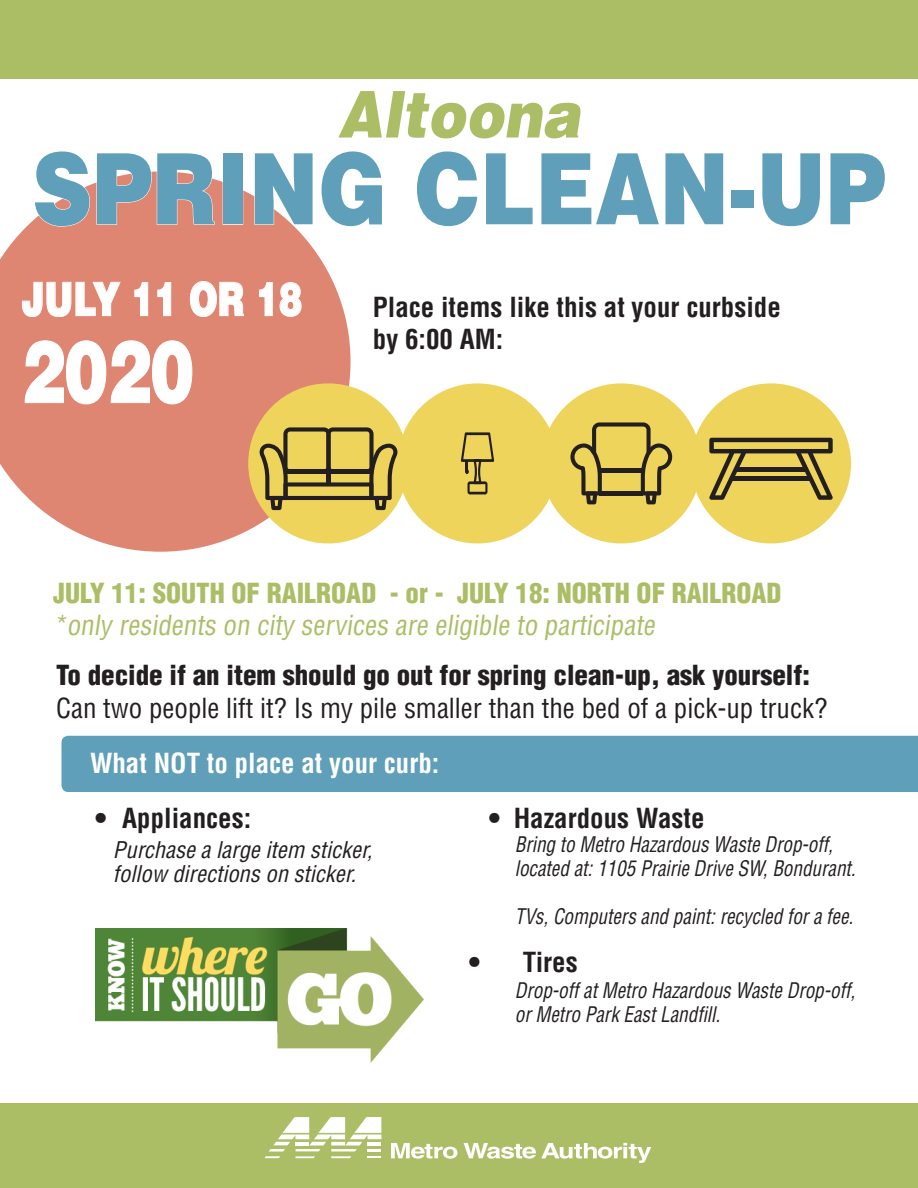
<style>
.page{position:relative;width:918px;height:1188px;background:#fff}
.page>*{position:absolute;margin:0;border:0;box-sizing:border-box;transform-origin:0 0}
.t1{font:900 98.55px "Helvetica LT Std";color:#609fb9;scale:.84 1}
.t2{font:900 86.4px "Helvetica LT Std";color:#fff;scale:.75 1}
.t3{font:italic 900 64.5px "Helvetica LT Std";color:#abbe66;scale:.89 1}
.t4{font:900 46.2px "Helvetica LT Std";color:#fff;scale:.75 1}
.t5{font:condensed 27px/32.4px "Helvetica LT Std";color:#231f20}
.t6{font:700 condensed 27px "Helvetica LT Std";color:#231f20}
.t7{font:condensed 27px "Helvetica LT Std";color:#abbe66}
.t8{font:900 condensed 27px "Helvetica LT Std";color:#abbe66}
.t9{font:700 condensed 27px "Helvetica LT Std";color:#fff}
.t10{font:italic condensed 22.5px "Helvetica LT Std";color:#231f20}
.t11{font:italic condensed 21px/24px "Helvetica LT Std";color:#231f20;scale:.91 1}
.s1{font-weight:900}
</style>
<div class="page">
<svg style="left:0;top:179px;width:351px;height:373px;background:#e39685"></svg>
<div style="left:248px;top:383px;width:160px;height:160px;background:#efd45c;border-radius:50%"></div>
<div style="left:62px;top:736px;width:856px;height:56px;background:#609fb9"></div>
<svg style="left:34px;top:179px;width:56px;height:48px"></svg>
<svg style="left:96px;top:171px;width:119px;height:54px;background:#e39685"></svg>
<div style="left:223px;top:153px;width:20px;height:72px;border:1px solid #fff"></div>
<svg style="left:254px;top:179px;width:59px;height:46px"></svg>
<svg style="left:321px;top:179px;width:30px;height:48px"></svg>
<svg style="left:259px;top:427px;width:139px;height:83px"></svg>
<img style="left:95px;top:929px;width:329px;height:133px">
<div style="left:0;top:0;width:918px;height:78px;background:#abbe66"></div>
<div style="left:0;top:1104px;width:918px;height:84px;background:#abbe66"></div>
<svg style="left:391px;top:1143px;width:66px;height:16px"></svg>
<svg style="left:464px;top:1143px;width:187px;height:20px"></svg>
<svg style="left:264px;top:1117px;width:117px;height:41px"></svg>
<div style="left:397px;top:383px;width:161px;height:160px;background:#efd45c;border-radius:50%"></div>
<svg style="left:461px;top:432px;width:33px;height:62px"></svg>
<div style="left:541px;top:383px;width:160px;height:160px;background:#efd45c;border-radius:50%"></div>
<div style="left:691px;top:383px;width:160px;height:160px;background:#efd45c;border-radius:50%"></div>
<svg style="left:570px;top:422px;width:102px;height:82px"></svg>
<hr style="left:600px;top:491px;width:43px;height:4px;background:#231f20">
<svg style="left:709px;top:438px;width:124px;height:62px"></svg>
<hr style="left:736px;top:468px;width:70px;height:4px;background:#231f20">
<hr style="left:732px;top:476px;width:78px;height:4px;background:#231f20">
<svg style="left:22px;top:282px;width:99px;height:35px;background:#e39686"></svg>
<svg style="left:134px;top:282px;width:14px;height:34px"></svg>
<svg style="left:157px;top:282px;width:14px;height:34px"></svg>
<svg style="left:190px;top:281px;width:54px;height:36px;background:#e39888"></svg>
<svg style="left:259px;top:282px;width:14px;height:34px"></svg>
<svg style="left:279px;top:282px;width:23px;height:35px"></svg>
<svg style="left:24px;top:340px;width:169px;height:65px;background:#e19180"></svg>
<p class="t3" style="left:338px;top:72px;width:274px">Altoona</p>
<p class="t1" style="left:32px;top:124px;width:1018px">SPRING CLEAN-UP</p>
<p class="t4" style="left:22px;top:269px;width:376px">JULY 11 OR 18</p>
<p class="t2" style="left:22px;top:315px;width:231px">2020</p>
<p class="t6" style="left:373px;top:290px;width:409px">Place items like this at your curbside</p>
<p class="t6" style="left:373px;top:323px;width:132px">by 6:00 AM:</p>
<p class="t8" style="left:53px;top:576px;width:730px">JULY 11: SOUTH OF RAILROAD - or - JULY 18: NORTH OF RAILROAD</p>
<p class="t7" style="left:53px;top:608px;width:608px">*only residents on city services are eligible to participate</p>
<p class="t5" style="left:56px;top:659px;width:773px"><span class="s1">To decide if an item should go out for spring clean-up, ask yourself:<br></span>Can two people lift it? Is my pile smaller than the bed of a pick-up truck?</p>
<p class="t9" style="left:90px;top:746px;width:351px">What NOT to place at your curb:</p>
<p class="t6" style="left:95px;top:801px;width:158px">• Appliances:</p>
<p class="t6" style="left:489px;top:801px;width:217px">• Hazardous Waste</p>
<p class="t10" style="left:113px;top:836px;width:261px">Purchase a large item sticker,</p>
<p class="t10" style="left:113px;top:860px;width:245px">follow directions on sticker.</p>
<p class="t11" style="left:515px;top:833px;width:351px">Bring to Metro Hazardous Waste Drop-off,</p>
<p class="t11" style="left:515px;top:857px;width:376px">located at: 1105 Prairie Drive SW, Bondurant.</p>
<p class="t11" style="left:515px;top:905px;width:374px">TVs, Computers and paint: recycled for a fee.</p>
<p class="t6" style="left:469px;top:945px;width:110px">• Tires</p>
<p class="t11" style="left:515px;top:979px;width:376px">Drop-off at Metro Hazardous Waste Drop-off, or Metro Park East Landfill.</p>
</div>
